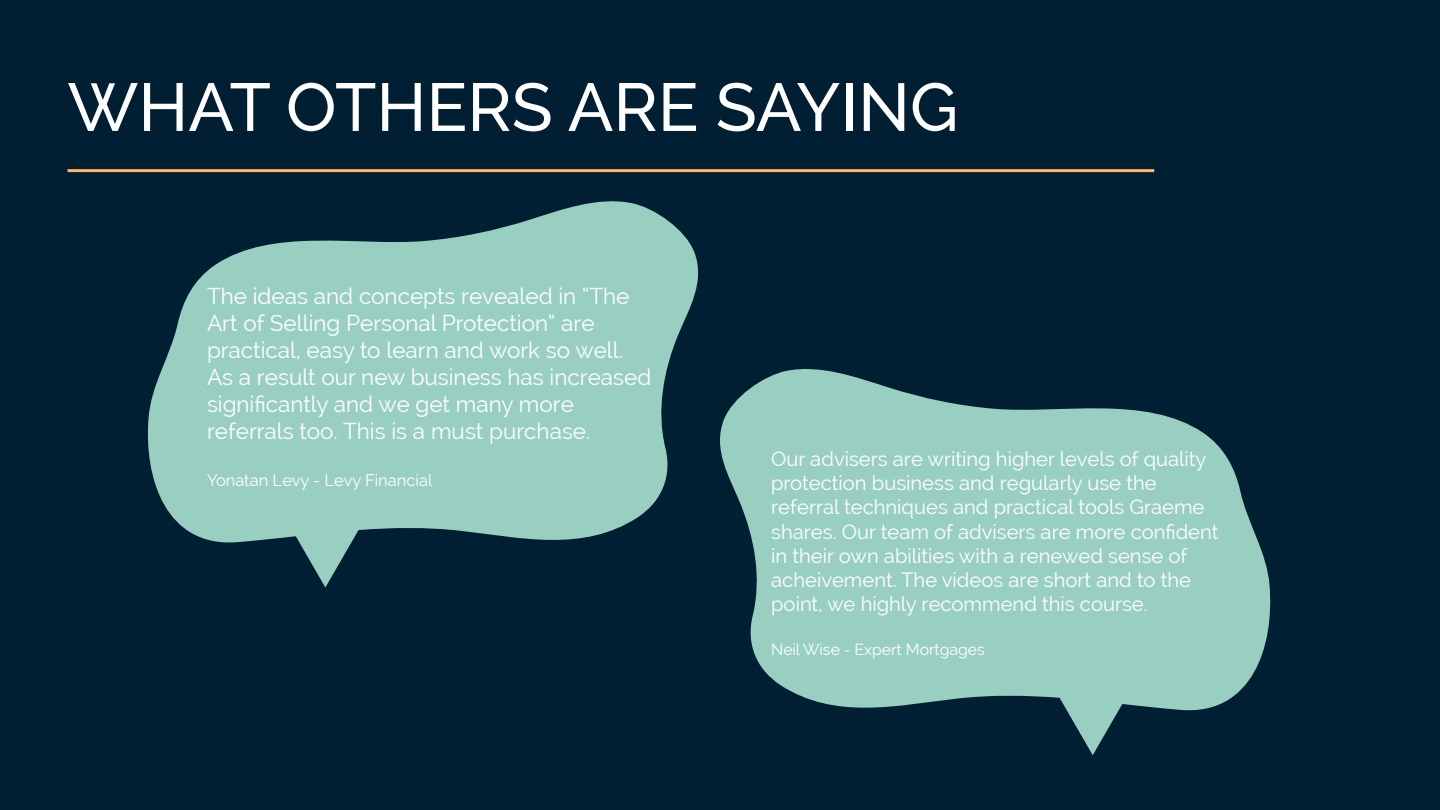
<style>
.page{position:relative;width:1440px;height:810px;background:#001f33}
.page>*{position:absolute;margin:0;border:0;box-sizing:border-box;transform-origin:0 0}
.t1{font:500 67.5px "Raleway";color:#fff}
.t2{font:22.5px/27px "Raleway";color:#fff}
.t3{font:20.25px/24.3px "Raleway";color:#fff}
.t4{font:16.5px "Raleway";color:#fff}
.t5{font:15.75px "Raleway";color:#fff}
</style>
<div class="page">
<svg style="left:147px;top:201px;width:552px;height:386px;fill:#99cfc1"></svg>
<svg style="left:720px;top:369px;width:551px;height:386px;fill:#99cfc1"></svg>
<hr style="left:68px;top:169px;width:1086px;height:3px;background:#fcb96a">
<p class="t1" style="left:68px;top:68px;width:892px">WHAT OTHERS ARE SAYING</p>
<p class="t2" style="left:207px;top:283px;width:446px">The ideas and concepts revealed in “The Art of Selling Personal Protection” are practical, easy to learn and work so well.<br>As a result our new business has increased significantly and we get many more referrals too. This is a must purchase.</p>
<p class="t4" style="left:207px;top:471px;width:227px">Yonatan Levy - Levy Financial</p>
<p class="t3" style="left:771px;top:446px;width:449px">Our advisers are writing higher levels of quality protection business and regularly use the referral techniques and practical tools Graeme shares. Our team of advisers are more confident in their own abilities with a renewed sense of acheivement. The videos are short and to the point, we highly recommend this course.</p>
<p class="t5" style="left:771px;top:640px;width:215px">Neil Wise - Expert Mortgages</p>
</div>
